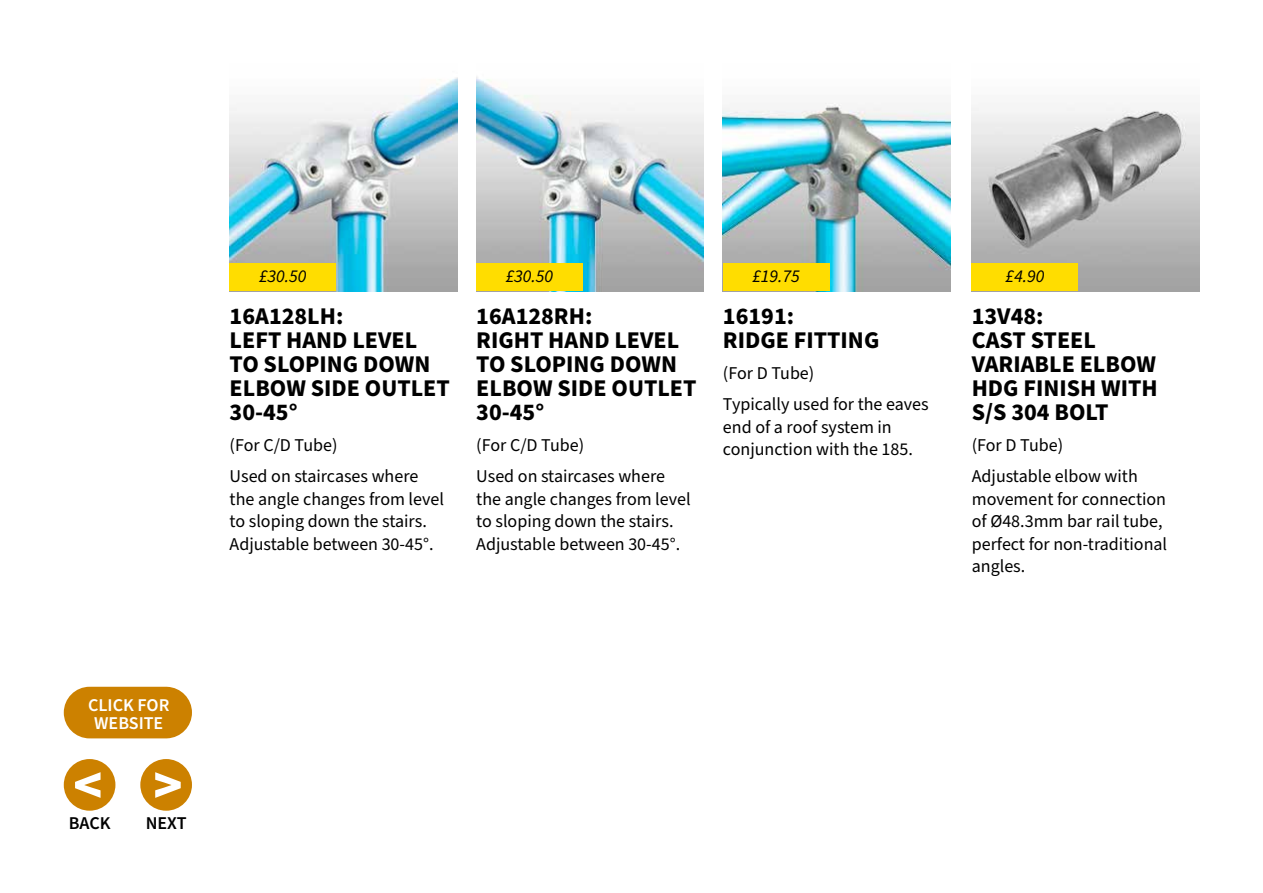
<style>
.page{position:relative;width:1263px;height:893px;background:#fff}
.page>*{position:absolute;margin:0;border:0;box-sizing:border-box;transform-origin:0 0}
.t1{font:700 24px/24px "Source Sans Pro";color:#000}
.t2{font:18px/22.5px "Source Sans Pro";color:#000}
.t3{font:italic 18px "Source Sans Pro";color:#000}
.t4{font:600 18px/18px "Source Sans Pro";color:#fff;text-align:center}
.t5{font:600 18px "Source Sans Pro";color:#000}
</style>
<div class="page">
<div style="left:64px;top:759px;width:51px;height:52px;background:#cc8100;border-radius:50%"></div>
<div style="left:140px;top:759px;width:52px;height:52px;background:#cc8100;border-radius:50%"></div>
<svg style="left:75px;top:772px;width:26px;height:26px"></svg>
<svg style="left:155px;top:772px;width:26px;height:26px"></svg>
<svg style="left:64px;top:687px;width:128px;height:51px;background:#d08b15"></svg>
<img style="left:230px;top:77px;width:227px;height:214px">
<img style="left:476px;top:77px;width:228px;height:214px">
<img style="left:723px;top:103px;width:227px;height:188px">
<div style="left:230px;top:264px;width:106px;height:27px;background:#fd0"></div>
<div style="left:476px;top:264px;width:107px;height:27px;background:#fd0"></div>
<div style="left:723px;top:264px;width:106px;height:27px;background:#fd0"></div>
<img style="left:972px;top:107px;width:227px;height:184px">
<div style="left:972px;top:264px;width:106px;height:27px;background:#fd0"></div>
<p class="t3" style="left:259px;top:264px;width:49px">£30.50</p>
<p class="t3" style="left:506px;top:264px;width:49px">£30.50</p>
<p class="t3" style="left:752px;top:264px;width:49px">£19.75</p>
<h1 class="t1" style="left:230px;top:305px;width:222px">16A128LH:<br>LEFT HAND LEVEL<br>TO SLOPING DOWN<br>ELBOW SIDE OUTLET<br>30-45°</h1>
<p class="t2" style="left:230px;top:430px;width:190px;line-height:31px">(For C/D Tube)<br>Used on staircases where</p>
<p class="t2" style="left:230px;top:488px;width:216px">the angle changes from level to sloping down the stairs.<br>Adjustable between 30-45°.</p>
<h1 class="t1" style="left:476px;top:305px;width:222px">16A128RH:<br>RIGHT HAND LEVEL<br>TO SLOPING DOWN<br>ELBOW SIDE OUTLET<br>30-45°</h1>
<p class="t2" style="left:476px;top:430px;width:190px;line-height:31px">(For C/D Tube)<br>Used on staircases where</p>
<p class="t2" style="left:476px;top:488px;width:216px">the angle changes from level to sloping down the stairs.<br>Adjustable between 30-45°.</p>
<h1 class="t1" style="left:723px;top:305px;width:158px">16191:<br>RIDGE FITTING</h1>
<p class="t2" style="left:723px;top:358px;width:207px;line-height:31px">(For D Tube)<br>Typically used for the eaves</p>
<p class="t2" style="left:723px;top:416px;width:191px">end of a roof system in conjunction with the 185.</p>
<p class="t3" style="left:1005px;top:264px;width:40px">£4.90</p>
<h1 class="t1" style="left:972px;top:305px;width:188px">13V48:<br>CAST STEEL<br>VARIABLE ELBOW<br>HDG FINISH WITH<br>S/S 304 BOLT</h1>
<p class="t2" style="left:972px;top:430px;width:168px;line-height:31px">(For D Tube)<br>Adjustable elbow with</p>
<p class="t2" style="left:972px;top:488px;width:197px">movement for connection of Ø48.3mm bar rail tube, perfect for non-traditional angles.</p>
<p class="t4" style="left:88px;top:696px;width:83px">CLICK FOR<br>WEBSITE</p>
<p class="t5" style="left:69px;top:811px;width:43px">BACK</p>
<p class="t5" style="left:146px;top:811px;width:42px">NEXT</p>
</div>
